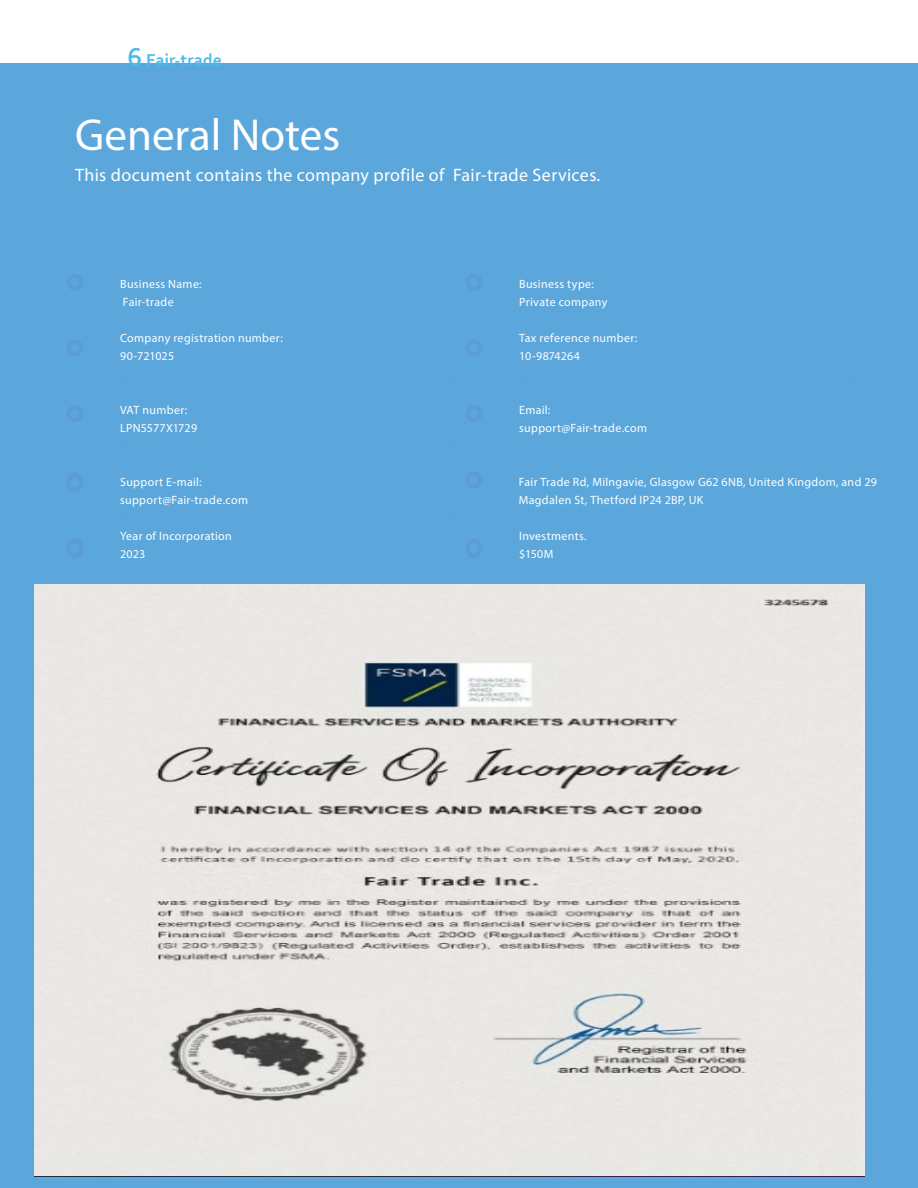
<style>
.page{position:relative;width:918px;height:1188px;background:#fff}
.page>*{position:absolute;margin:0;border:0;box-sizing:border-box;transform-origin:0 0}
.t1{font:45px "Myriad Pro";color:#fff}
.t2{font:18px "Myriad Pro";letter-spacing:.02em;color:#fff}
.t3{font:700 18px "Corbel";color:#4abcec}
.t4{font:12px/18px "Myriad Pro";letter-spacing:.025em;color:#fff}
.s1{font-size:27px}
</style>
<div class="page">
<div style="left:0;top:64px;width:918px;height:1124px;background:#5ba7dc"></div>
<svg style="left:67px;top:274px;width:16px;height:16px"></svg>
<svg style="left:121px;top:312px;width:332px;height:1px"></svg>
<svg style="left:67px;top:340px;width:16px;height:16px"></svg>
<svg style="left:67px;top:406px;width:16px;height:16px"></svg>
<svg style="left:121px;top:443px;width:332px;height:1px"></svg>
<svg style="left:67px;top:473px;width:16px;height:19px"></svg>
<svg style="left:121px;top:518px;width:332px;height:1px"></svg>
<svg style="left:67px;top:539px;width:16px;height:19px"></svg>
<svg style="left:121px;top:584px;width:332px;height:1px"></svg>
<svg style="left:466px;top:539px;width:16px;height:19px"></svg>
<svg style="left:520px;top:584px;width:332px;height:1px"></svg>
<svg style="left:466px;top:274px;width:16px;height:16px"></svg>
<svg style="left:520px;top:312px;width:332px;height:1px"></svg>
<svg style="left:466px;top:340px;width:16px;height:16px"></svg>
<svg style="left:466px;top:406px;width:16px;height:16px"></svg>
<svg style="left:520px;top:443px;width:332px;height:1px"></svg>
<svg style="left:466px;top:472px;width:16px;height:16px"></svg>
<svg style="left:520px;top:511px;width:332px;height:1px"></svg>
<img style="left:34px;top:585px;width:831px;height:591px">
<h2 class="t3" style="left:128px;top:48px;width:96px"><span class="s1">6</span> Fair-trade</h2>
<h1 class="t1" style="left:75px;top:107px;width:267px">General Notes</h1>
<h2 class="t2" style="left:75px;top:164px;width:527px">This document contains the company profile of Fair-trade Services.</h2>
<p class="t4" style="left:120px;top:275px;width:83px">Business Name:<br>Fair-trade</p>
<p class="t4" style="left:120px;top:329px;width:164px">Company registration number:<br>90-721025</p>
<p class="t4" style="left:120px;top:401px;width:79px">VAT number:<br>LPN5577X1729</p>
<p class="t4" style="left:519px;top:275px;width:90px">Business type:<br>Private company</p>
<p class="t4" style="left:519px;top:329px;width:120px">Tax reference number:<br>10-9874264</p>
<p class="t4" style="left:519px;top:401px;width:129px">Email: support@Fair-trade.com</p>
<p class="t4" style="left:120px;top:473px;width:129px">Support E-mail: support@Fair-trade.com</p>
<p class="t4" style="left:120px;top:527px;width:113px">Year of Incorporation<br>2023</p>
<p class="t4" style="left:519px;top:527px;width:69px">Investments. $150M</p>
<p class="t4" style="left:519px;top:473px;width:360px">Fair Trade Rd, Milngavie, Glasgow G62 6NB, United Kingdom, and 29<br>Magdalen St, Thetford IP24 2BP, UK</p>
</div>
